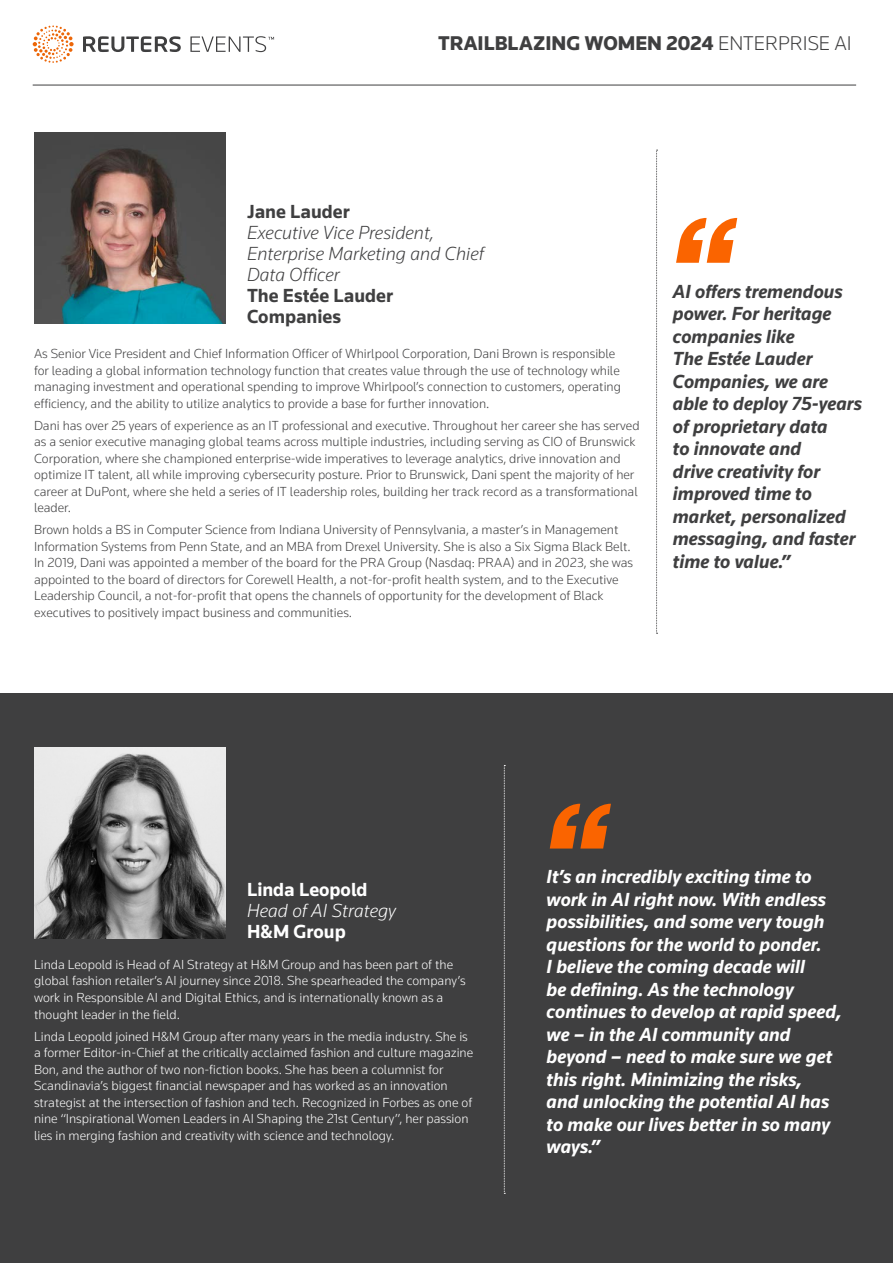
<style>
.page{position:relative;width:893px;height:1263px;background:#fff}
.page>*{position:absolute;margin:0;border:0;box-sizing:border-box;transform-origin:0 0}
.t1{font:900 20.55px "Knowledge 2017";color:#3f3f40}
.t2{font:italic 700 19.5px/22.5px "Knowledge 2017";color:#fff}
.t3{font:italic 700 19.5px/22.5px "Knowledge 2017";color:#3f3f40}
.t4{font:italic 300 19.5px/21px "Knowledge 2017";color:#3f3f40}
.t5{font:700 19.5px/21px "Knowledge 2017";color:#3f3f40}
.t6{font:700 19.5px "Knowledge 2017";color:#fff}
.t7{font:italic 300 19.5px "Knowledge 2017";color:#fff}
.t8{font:300 13.5px/16.5px "Knowledge 2017";color:#3f3f40}
.t9{font:300 13.5px/16.5px "Knowledge 2017";color:#fff}
.s1{font-weight:300}
</style>
<div class="page">
<svg style="left:83px;top:36px;width:191px;height:16px"></svg>
<svg style="left:33px;top:25px;width:41px;height:38px"></svg>
<hr style="left:33px;top:85px;width:823px;height:1px;background:#3f3f40">
<img style="left:34px;top:132px;width:192px;height:192px">
<svg style="left:676px;top:218px;width:61px;height:45px"></svg>
<svg style="left:656px;top:150px;width:2px;height:484px"></svg>
<div style="left:0;top:693px;width:893px;height:570px;background:#3f3f40"></div>
<img style="left:34px;top:747px;width:192px;height:192px">
<svg style="left:550px;top:803px;width:61px;height:45px"></svg>
<svg style="left:504px;top:765px;width:1px;height:429px"></svg>
<h1 class="t1" style="left:438px;top:30px;width:415px">TRAILBLAZING WOMEN 2024 <span class="s1">ENTERPRISE AI</span></h1>
<p class="t5" style="left:247px;top:201px;width:104px">Jane Lauder</p>
<p class="t4" style="left:247px;top:222px;width:239px">Executive Vice President,<br>Enterprise Marketing and Chief<br>Data Officer</p>
<p class="t5" style="left:247px;top:285px;width:147px">The Estée Lauder<br>Companies</p>
<p class="t8" style="left:34px;top:345px;width:588px">As Senior Vice President and Chief Information Officer of Whirlpool Corporation, Dani Brown is responsible for leading a global information technology function that creates value through the use of technology while managing investment and operational spending to improve Whirlpool’s connection to customers, operating efficiency, and the ability to utilize analytics to provide a base for further innovation.</p>
<p class="t8" style="left:34px;top:417px;width:607px">Dani has over 25 years of experience as an IT professional and executive. Throughout her career she has served as a senior executive managing global teams across multiple industries, including serving as CIO of Brunswick Corporation, where she championed enterprise-wide imperatives to leverage analytics, drive innovation and optimize IT talent, all while improving cybersecurity posture. Prior to Brunswick, Dani spent the majority of her career at DuPont, where she held a series of IT leadership roles, building her track record as a transformational leader.</p>
<p class="t8" style="left:34px;top:521px;width:601px">Brown holds a BS in Computer Science from Indiana University of Pennsylvania, a master’s in Management Information Systems from Penn State, and an MBA from Drexel University. She is also a Six Sigma Black Belt.<br>In 2019, Dani was appointed a member of the board for the PRA Group (Nasdaq: PRAA) and in 2023, she was appointed to the board of directors for Corewell Health, a not-for-profit health system, and to the Executive Leadership Council, a not-for-profit that opens the channels of opportunity for the development of Black executives to positively impact business and communities.</p>
<p class="t3" style="left:673px;top:280px;width:190px">AI offers tremendous power. For heritage companies like<br>The Estée Lauder<br>Companies, we are able to deploy 75-years of proprietary data<br>to innovate and<br>drive creativity for improved time to market, personalized messaging, and faster time to value.”</p>
<p class="t6" style="left:247px;top:878px;width:122px">Linda Leopold</p>
<p class="t7" style="left:247px;top:899px;width:151px">Head of AI Strategy</p>
<p class="t6" style="left:247px;top:920px;width:100px">H&amp;M Group</p>
<p class="t9" style="left:34px;top:956px;width:433px">Linda Leopold is Head of AI Strategy at H&amp;M Group and has been part of the global fashion retailer’s AI journey since 2018. She spearheaded the company’s work in Responsible AI and Digital Ethics, and is internationally known as a thought leader in the field.</p>
<p class="t9" style="left:34px;top:1027px;width:441px">Linda Leopold joined H&amp;M Group after many years in the media industry. She is a former Editor-in-Chief at the critically acclaimed fashion and culture magazine Bon, and the author of two non-fiction books. She has been a columnist for Scandinavia’s biggest financial newspaper and has worked as an innovation strategist at the intersection of fashion and tech. Recognized in Forbes as one of nine “Inspirational Women Leaders in AI Shaping the 21st Century”, her passion lies in merging fashion and creativity with science and technology.</p>
<p class="t2" style="left:547px;top:865px;width:297px">It’s an incredibly exciting time to work in AI right now. With endless possibilities, and some very tough questions for the world to ponder.<br>I believe the coming decade will<br>be defining. As the technology continues to develop at rapid speed, we – in the AI community and beyond – need to make sure we get this right. Minimizing the risks,<br>and unlocking the potential AI has to make our lives better in so many ways.”</p>
</div>
